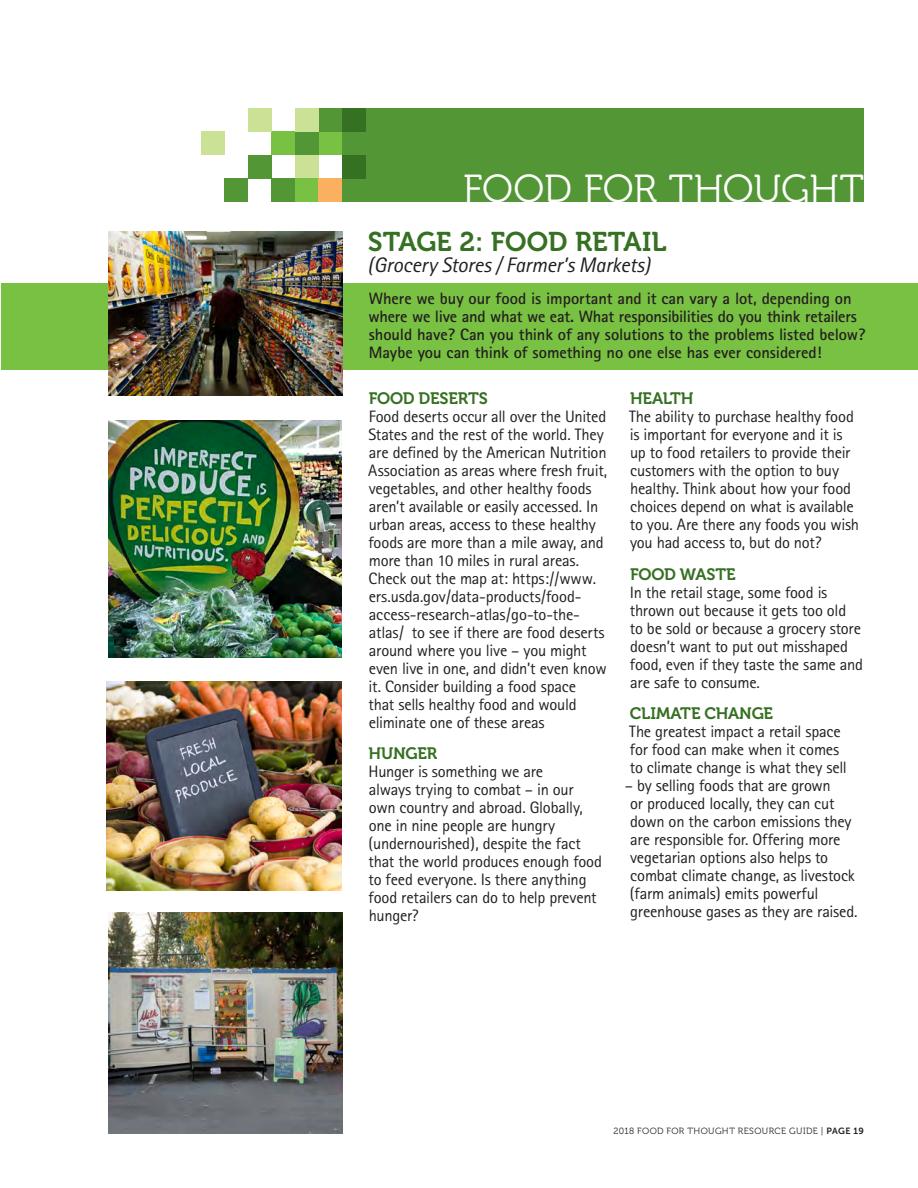
<style>
.page{position:relative;width:918px;height:1188px;background:#fff}
.page>*{position:absolute;margin:0;border:0;box-sizing:border-box;transform-origin:0 0}
.Main_Headline{font:39px "Museo 300";letter-spacing:-.005em;color:#fff}
.t1{font:27px "Museo 700";color:#367023}
.t2{font:italic 21px "Rotis Sans Serif";letter-spacing:-.005em;color:#231f20}
.t3{font:16.5px/18px "Rotis Sans Serif";letter-spacing:-.015em;color:#231f20}
.t4{font:700 16.5px/18px "Rotis Sans Serif";letter-spacing:-.005em;color:#231f20}
.t5{font:9px "Museo 300";letter-spacing:.04em;color:#231f20}
.s1{font-family:"Museo 700";color:#367023}
.s2{font-family:"Museo Sans 700"}
</style>
<div class="page">
<div style="left:319px;top:132px;width:23px;height:23px;background:#79c142"></div>
<div style="left:342px;top:108px;width:522px;height:94px;background:#529635"></div>
<div style="left:342px;top:108px;width:24px;height:23px;background:#367023"></div>
<div style="left:295px;top:155px;width:24px;height:23px;background:#cbe196"></div>
<div style="left:272px;top:178px;width:23px;height:24px;background:#529635"></div>
<div style="left:319px;top:108px;width:23px;height:24px;background:#529635"></div>
<div style="left:295px;top:132px;width:24px;height:23px;background:#529635"></div>
<div style="left:295px;top:178px;width:24px;height:24px;background:#79c142"></div>
<div style="left:295px;top:108px;width:24px;height:24px;background:#cbe196"></div>
<div style="left:272px;top:132px;width:23px;height:23px;background:#79c142"></div>
<div style="left:248px;top:155px;width:24px;height:23px;background:#529635"></div>
<div style="left:342px;top:155px;width:24px;height:24px;background:#367023"></div>
<div style="left:225px;top:179px;width:23px;height:23px;background:#529635"></div>
<div style="left:248px;top:108px;width:24px;height:24px;background:#cbe196"></div>
<div style="left:201px;top:131px;width:24px;height:24px;background:#cbe196"></div>
<div style="left:319px;top:179px;width:23px;height:23px;background:#fab05f"></div>
<div style="left:1px;top:283px;width:917px;height:86px;background:#79c142"></div>
<img style="left:107px;top:681px;width:234px;height:210px">
<img style="left:108px;top:913px;width:234px;height:221px">
<img style="left:108px;top:420px;width:234px;height:237px">
<img style="left:108px;top:231px;width:234px;height:164px">
<p class="Main_Headline" style="left:463px;top:168px;width:402px">FOOD FOR THOUGHT</p>
<p class="t1" style="left:368px;top:227px;width:300px">STAGE 2: FOOD RETAIL</p>
<p class="t2" style="left:367px;top:253px;width:285px">(Grocery Stores / Farmer’s Markets)</p>
<p class="t4" style="left:369px;top:289px;width:498px">Where we buy our food is important and it can vary a lot, depending on where we live and what we eat. What responsibilities do you think retailers should have? Can you think of any solutions to the problems listed below?<br>Maybe you can think of something no one else has ever considered!</p>
<p class="t3" style="left:368px;top:389px;width:241px"><span class="s1">FOOD DESERTS<br></span>Food deserts occur all over the United States and the rest of the world. They are defined by the American Nutrition Association as areas where fresh fruit, vegetables, and other healthy foods aren’t available or easily accessed. In urban areas, access to these healthy foods are more than a mile away, and more than 10 miles in rural areas.<br>Check out the map at: https://www. ers.usda.gov/data-products/food&shy;access-research-atlas/go-to-the&shy;atlas/ to see if there are food deserts around where you live – you might even live in one, and didn’t even know it. Consider building a food space<br>that sells healthy food and would eliminate one of these areas</p>
<p class="t3" style="left:368px;top:745px;width:235px"><span class="s1">HUNGER<br></span>Hunger is something we are<br>always trying to combat – in our own country and abroad. Globally, one in nine people are hungry (undernourished), despite the fact that the world produces enough food to feed everyone. Is there anything food retailers can do to help prevent hunger?</p>
<p class="t3" style="left:629px;top:389px;width:231px"><span class="s1">HEALTH<br></span>The ability to purchase healthy food is important for everyone and it is up to food retailers to provide their customers with the option to buy healthy. Think about how your food choices depend on what is available to you. Are there any foods you wish you had access to, but do not?</p>
<p class="t3" style="left:630px;top:565px;width:235px"><span class="s1">FOOD WASTE<br></span>In the retail stage, some food is thrown out because it gets too old to be sold or because a grocery store doesn’t want to put out misshaped food, even if they taste the same and are safe to consume.</p>
<p class="t3" style="left:629px;top:704px;width:219px"><span class="s1">CLIMATE CHANGE<br></span>The greatest impact a retail space for food can make when it comes to climate change is what they sell</p>
<p class="t3" style="left:630px;top:776px;width:229px;text-indent:-5px">– by selling foods that are grown<br>or produced locally, they can cut down on the carbon emissions they are responsible for. Offering more vegetarian options also helps to combat climate change, as livestock (farm animals) emits powerful greenhouse gases as they are raised.</p>
<p class="t5" style="left:613px;top:1126px;width:252px">2018 FOOD FOR THOUGHT RESOURCE GUIDE | <span class="s2">PAGE 19</span></p>
</div>
